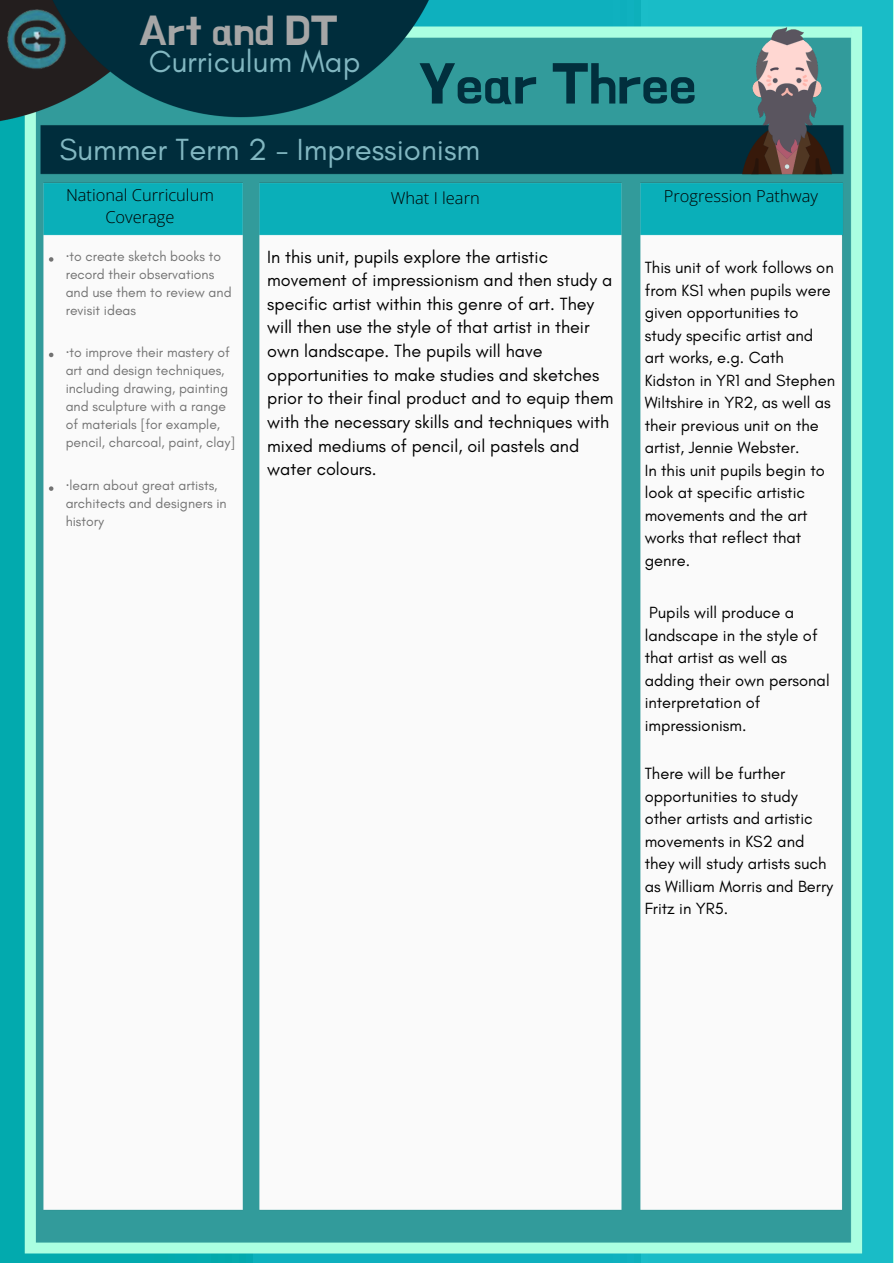
<style>
.page{position:relative;width:894px;height:1264px;background:#fff}
.page>*{position:absolute;margin:0;border:0;box-sizing:border-box;transform-origin:0 0}
.t1{font:55.35px "BMHANNA";color:#012f3d}
.t2{font:40.35px "BMHANNA";color:#a6a6a6}
.t3{font:31.05px "Glacial Indifference";color:#82b7c1}
.t4{font:18px/23.7px "Glacial Indifference";color:#000}
.t5{font:16.5px/22.5px "Glacial Indifference";color:#000}
.t6{font:300 16.5px/21.3px "Open Sans";color:#000;text-align:center}
.t7{font:13.95px/18px "Glacial Indifference";color:#737373}
.s1{font-family:"Noto Sans"}
</style>
<div class="page">
<div style="left:0;top:0;width:892px;height:1262px;background:#19bcc7"></div>
<img style="left:0;top:0;width:868px;height:1260px">
<img style="left:0;top:6px;width:71px;height:65px">
<img style="left:34px;top:19px;width:816px;height:1198px">
<h1 class="t2" style="left:139px;top:11px;width:200px">Art and DT</h1>
<p class="t3" style="left:149px;top:43px;width:213px">Curriculum Map</p>
<h2 class="t1" style="left:418px;top:56px;width:279px">Year Three</h2>
<h3 class="t3" style="left:59px;top:131px;width:422px">Summer Term 2 - Impressionism</h3>
<h3 class="t6" style="left:66px;top:184px;width:149px">National Curriculum<br>Coverage</h3>
<h4 class="t6" style="left:391px;top:186px;width:90px">What I learn</h4>
<h4 class="t6" style="left:663px;top:185px;width:156px">Progression Pathway</h4>
<h4 class="t4" style="left:267px;top:244px;width:347px">In this unit, pupils explore the artistic movement of impressionism and then study a specific artist within this genre of art. They will then use the style of that artist in their own landscape. The pupils will have opportunities to make studies and sketches prior to their final product and to equip them with the necessary skills and techniques with mixed mediums of pencil, oil pastels and water colours.</h4>
<p class="t5" style="left:644px;top:256px;width:192px">This unit of work follows on from KS1 when pupils were given opportunities to study specific artist and art works, e.g. Cath<br>Kidston in YR1 and Stephen<br>Wiltshire in YR2, as well as their previous unit on the artist, Jennie Webster.<br>In this unit pupils begin to look at specific artistic movements and the art works that reflect that genre.</p>
<p class="t5" style="left:644px;top:601px;width:186px">Pupils will produce a landscape in the style of that artist as well as adding their own personal interpretation of impressionism.</p>
<p class="t5" style="left:644px;top:762px;width:190px">There will be further opportunities to study other artists and artistic movements in KS2 and they will study artists such as William Morris and Berry<br>Fritz in YR5.</p>
<h4 class="t7" style="left:66px;top:247px;width:167px"><span class="s1">·</span>to create sketch books to record their observations and use them to review and revisit ideas</h4>
<h4 class="t7" style="left:66px;top:342px;width:171px"><span class="s1">·</span>to improve their mastery of art and design techniques, including drawing, painting and sculpture with a range of materials [for example, pencil, charcoal, paint, clay]</h4>
<h4 class="t7" style="left:66px;top:476px;width:162px"><span class="s1">·</span>learn about great artists, architects and designers in history</h4>
</div>
